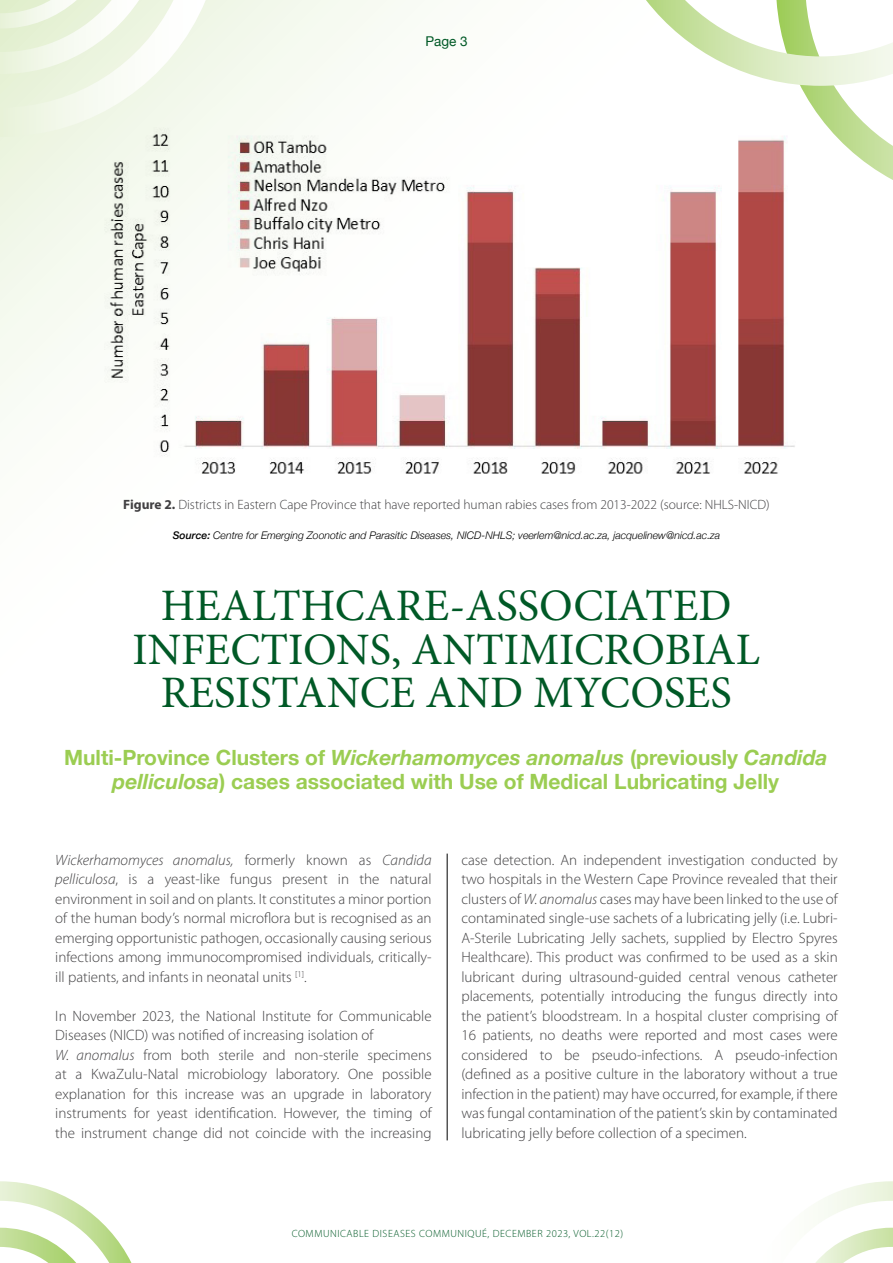
<style>
.page{position:relative;width:893px;height:1263px;background:#fff}
.page>*{position:absolute;margin:0;border:0;box-sizing:border-box;transform-origin:0 0}
.t1{font:45px/43.5px "Minion Pro";color:#005926;text-align:center}
.t2{font:700 21px/24px "Helvetica Neue";color:#9bcd52;text-align:center}
.t3{font:300 15px/19.5px "Myriad Pro";color:#414042;text-align:justify}
.t4{font:300 13.5px "Myriad Pro";color:#414042}
.t5{font:13.5px "Helvetica Neue";color:#005926}
.t6{font:italic 300 10.5px "Helvetica Neue";color:#000}
.t7{font:300 10.5px "Myriad Pro";letter-spacing:.05em;color:#005926}
.s1{font-weight:700}
.s2{font-weight:500}
.s3{font-style:italic}
</style>
<div class="page">
<svg style="left:646px;top:0;width:247px;height:180px"></svg>
<svg style="left:0;top:0;width:206px;height:137px"></svg>
<img style="left:97px;top:120px;width:699px;height:354px">
<hr style="left:447px;top:853px;width:1px;height:287px;background:#000">
<svg style="left:816px;top:1181px;width:77px;height:82px"></svg>
<svg style="left:0;top:1181px;width:131px;height:82px"></svg>
<p class="t5" style="left:425px;top:32px;width:44px">Page 3</p>
<p class="t4" style="left:123px;top:497px;width:648px"><span class="s1">Figure 2.</span> Districts in Eastern Cape Province that have reported human rabies cases from 2013-2022 (source: NHLS-NICD)</p>
<p class="t6" style="left:173px;top:527px;width:549px"><span class="s2">Source:</span> Centre for Emerging Zoonotic and Parasitic Diseases, NICD-NHLS; veerlem@nicd.ac.za, jacquelinew@nicd.ac.za</p>
<h1 class="t1" style="left:132px;top:584px;width:629px">HEALTHCARE-ASSOCIATED<br>INFECTIONS, ANTIMICROBIAL<br>RESISTANCE AND MYCOSES</h1>
<h2 class="t2" style="left:64px;top:746px;width:765px">Multi-Province Clusters of <span class="s3">Wickerhamomyces anomalus</span> (previously <span class="s3">Candida pelliculosa</span>) cases associated with Use of Medical Lubricating Jelly</h2>
<p class="t3" style="left:55px;top:850px;width:378px"><span class="s3">Wickerhamomyces anomalus,</span> formerly known as <span class="s3">Candida pelliculosa</span>, is a yeast-like fungus present in the natural environment in soil and on plants. It constitutes a minor portion of the human body’s normal microflora but is recognised as an emerging opportunistic pathogen, occasionally causing serious infections among immunocompromised individuals, critically&shy;ill patients, and infants in neonatal units <sup>[1]</sup>.</p>
<p class="t3" style="left:55px;top:1006px;width:378px;text-align:left">In November 2023, the National Institute for Communicable Diseases (NICD) was notified of increasing isolation of<br><span class="s3">W. anomalus</span> from both sterile and non-sterile specimens at a KwaZulu-Natal microbiology laboratory. One possible explanation for this increase was an upgrade in laboratory instruments for yeast identification. However, the timing of the instrument change did not coincide with the increasing</p>
<p class="t3" style="left:461px;top:850px;width:378px">case detection. An independent investigation conducted by two hospitals in the Western Cape Province revealed that their clusters of <span class="s3">W. anomalus</span> cases may have been linked to the use of contaminated single-use sachets of a lubricating jelly (i.e. Lubri-A-Sterile Lubricating Jelly sachets, supplied by Electro Spyres Healthcare). This product was confirmed to be used as a skin lubricant during ultrasound-guided central venous catheter placements, potentially introducing the fungus directly into the patient’s bloodstream. In a hospital cluster comprising of 16 patients, no deaths were reported and most cases were considered to be pseudo-infections. A pseudo-infection (defined as a positive culture in the laboratory without a true infection in the patient) may have occurred, for example, if there was fungal contamination of the patient’s skin by contaminated lubricating jelly before collection of a specimen.</p>
<p class="t7" style="left:292px;top:1228px;width:333px">COMMUNICABLE DISEASES COMMUNIQUÉ, DECEMBER 2023, VOL.22(12)</p>
</div>
